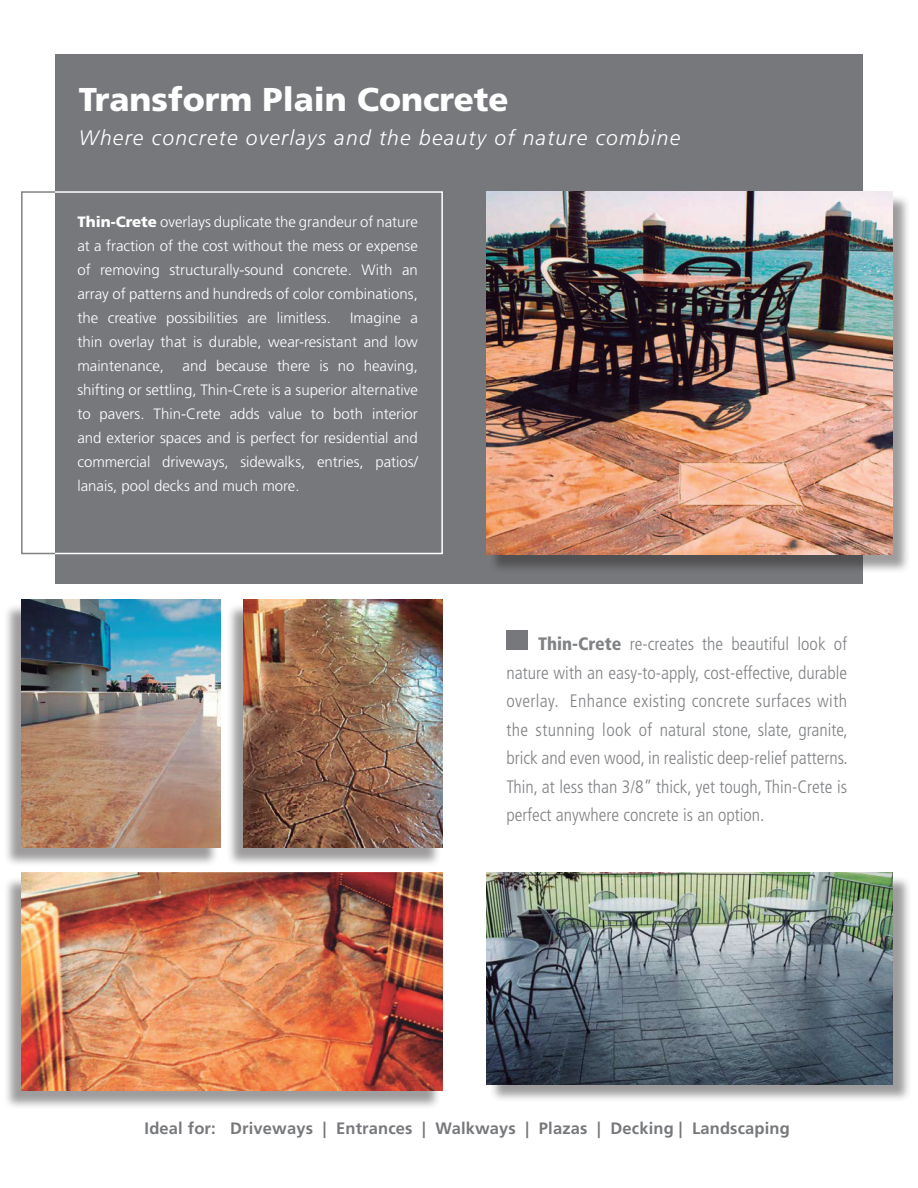
<style>
.page{position:relative;width:918px;height:1188px;background:#fff}
.page>*{position:absolute;margin:0;border:0;box-sizing:border-box;transform-origin:0 0}
.t1{font:900 33px "Frutiger LT Std";color:#fff}
.t2{font:italic 300 21px "Frutiger LT Std";letter-spacing:.06em;color:#fff}
.t3{font:300 condensed 18px/28.5px "Frutiger LT Std";color:#808285;text-align:justify}
.t4{font:700 16.5px "Frutiger LT Std";letter-spacing:.01em;color:#76787b}
.t5{font:300 15px/24px "Frutiger LT Std";color:#fff;text-align:justify}
.s1{font-weight:900}
</style>
<div class="page">
<div style="left:55px;top:54px;width:808px;height:530px;background:#76787b"></div>
<div style="left:21px;top:191px;width:422px;height:363px;border:2px solid #fff"></div>
<div style="left:21px;top:191px;width:35px;height:363px;border:2px solid #808285"></div>
<div style="left:506px;top:631px;width:22px;height:19px;background:#76787b"></div>
<div style="left:3px;top:876px;width:439px;height:234px;background:#231f20;opacity:.44"></div>
<img style="left:21px;top:873px;width:422px;height:217px">
<div style="left:3px;top:603px;width:216px;height:264px;background:#231f20;opacity:.44"></div>
<img style="left:21px;top:600px;width:199px;height:247px">
<div style="left:226px;top:603px;width:216px;height:264px;background:#231f20;opacity:.44"></div>
<img style="left:244px;top:600px;width:199px;height:247px">
<div style="left:488px;top:195px;width:422px;height:379px;background:#231f20;opacity:.44"></div>
<img style="left:487px;top:191px;width:406px;height:363px">
<div style="left:489px;top:875px;width:422px;height:228px;background:#231f20;opacity:.44"></div>
<img style="left:487px;top:873px;width:406px;height:211px">
<h1 class="t1" style="left:79px;top:80px;width:431px">Transform Plain Concrete</h1>
<h2 class="t2" style="left:79px;top:126px;width:603px">Where concrete overlays and the beauty of nature combine</h2>
<p class="t5" style="left:77px;top:210px;width:342px"><span class="s1">Thin-Crete</span> overlays duplicate the grandeur of nature at a fraction of the cost without the mess or expense of removing structurally-sound concrete. With an array of patterns and hundreds of color combinations, the creative possibilities are limitless.</p>
<p class="t5" style="left:77px;top:306px;width:342px;text-indent:273px">Imagine a thin overlay that is durable, wear-resistant and low maintenance, and because there is no heaving, shifting or settling, Thin-Crete is a superior alternative to pavers. Thin-Crete adds value to both interior and exterior spaces and is perfect for residential and commercial driveways, sidewalks, entries, patios/ lanais, pool decks and much more.</p>
<p class="t3" style="left:506px;top:630px;width:343px;text-indent:32px"><span class="s1">Thin-Crete</span> re-creates the beautiful look of nature with an easy-to-apply, cost-effective, durable overlay. Enhance existing concrete surfaces with the stunning look of natural stone, slate, granite, brick and even wood, in realistic deep-relief patterns.<br>Thin, at less than 3/8” thick, yet tough, Thin-Crete is perfect anywhere concrete is an option.</p>
<p class="t4" style="left:145px;top:1118px;width:647px">Ideal for: Driveways | Entrances | Walkways | Plazas | Decking | Landscaping</p>
</div>
